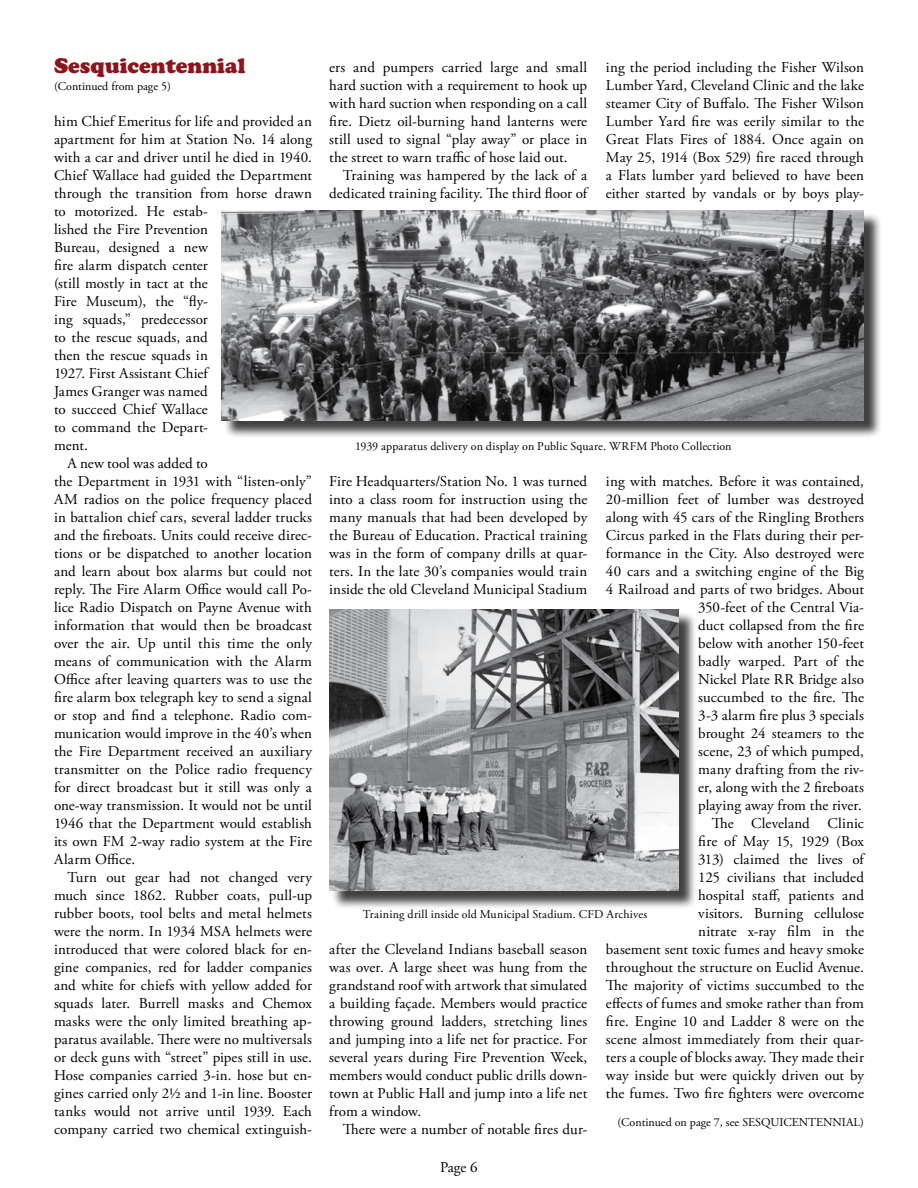
<style>
.page{position:relative;width:918px;height:1188px;background:#fff}
.page>*{position:absolute;margin:0;border:0;box-sizing:border-box;transform-origin:0 0}
.t1{font:21px "Cooper Black Std";color:#8c151d}
.t2{font:15px/18px "Adobe Garamond Pro";letter-spacing:.01em;color:#000;text-align:justify}
.t3{font:12px "Adobe Garamond Pro";letter-spacing:.005em;color:#000}
</style>
<div class="page">
<div style="left:331px;top:612px;width:365px;height:298px;background:#000;opacity:.75"></div>
<img style="left:329px;top:609px;width:349px;height:282px">
<div style="left:224px;top:212px;width:658px;height:227px;background:#000;opacity:.75"></div>
<img style="left:221px;top:210px;width:643px;height:210px">
<h1 class="t1" style="left:54px;top:53px;width:193px">Sesquicentennial</h1>
<p class="t3" style="left:54px;top:79px;width:118px">(Continued from page 5)</p>
<p class="t2" style="left:54px;top:113px;width:259px">him Chief Emeritus for life and provided an</p>
<p class="t2" style="left:54px;top:131px;width:260px">apartment for him at Station No. 14 along</p>
<p class="t2" style="left:54px;top:149px;width:260px">with a car and driver until he died in 1940.</p>
<p class="t2" style="left:54px;top:167px;width:259px">Chief Wallace had guided the Department</p>
<p class="t2" style="left:54px;top:185px;width:260px">through the transition from horse drawn</p>
<p class="t2" style="left:54px;top:203px;width:155px">to motorized. He estab-</p>
<p class="t2" style="left:54px;top:221px;width:155px">lished the Fire Prevention</p>
<p class="t2" style="left:54px;top:239px;width:155px">Bureau, designed a new</p>
<p class="t2" style="left:54px;top:257px;width:155px">fire alarm dispatch center</p>
<p class="t2" style="left:54px;top:275px;width:155px">(still mostly in tact at the</p>
<p class="t2" style="left:54px;top:293px;width:155px">Fire Museum), the “fly-</p>
<p class="t2" style="left:54px;top:311px;width:155px">ing squads,” predecessor</p>
<p class="t2" style="left:54px;top:329px;width:155px">to the rescue squads, and</p>
<p class="t2" style="left:54px;top:347px;width:155px">then the rescue squads in</p>
<p class="t2" style="left:54px;top:365px;width:155px">1927. First Assistant Chief</p>
<p class="t2" style="left:54px;top:383px;width:155px">James Granger was named</p>
<p class="t2" style="left:54px;top:401px;width:155px">to succeed Chief Wallace</p>
<p class="t2" style="left:54px;top:419px;width:155px">to command the Depart-</p>
<p class="t2" style="left:54px;top:437px;width:35px">ment.</p>
<p class="t2" style="left:68px;top:455px;width:142px">A new tool was added to</p>
<p class="t2" style="left:54px;top:473px;width:260px">the Department in 1931 with “listen-only”</p>
<p class="t2" style="left:54px;top:491px;width:260px">AM radios on the police frequency placed</p>
<p class="t2" style="left:54px;top:509px;width:260px">in battalion chief cars, several ladder trucks</p>
<p class="t2" style="left:54px;top:527px;width:259px">and the fireboats. Units could receive direc-</p>
<p class="t2" style="left:54px;top:545px;width:259px">tions or be dispatched to another location</p>
<p class="t2" style="left:54px;top:563px;width:260px">and learn about box alarms but could not</p>
<p class="t2" style="left:54px;top:581px;width:259px">reply. The Fire Alarm Office would call Po-</p>
<p class="t2" style="left:54px;top:599px;width:259px">lice Radio Dispatch on Payne Avenue with</p>
<p class="t2" style="left:54px;top:617px;width:260px">information that would then be broadcast</p>
<p class="t2" style="left:54px;top:635px;width:259px">over the air. Up until this time the only</p>
<p class="t2" style="left:54px;top:653px;width:260px">means of communication with the Alarm</p>
<p class="t2" style="left:54px;top:671px;width:259px">Office after leaving quarters was to use the</p>
<p class="t2" style="left:54px;top:689px;width:260px">fire alarm box telegraph key to send a signal</p>
<p class="t2" style="left:54px;top:707px;width:259px">or stop and find a telephone. Radio com-</p>
<p class="t2" style="left:54px;top:725px;width:260px">munication would improve in the 40’s when</p>
<p class="t2" style="left:54px;top:743px;width:259px">the Fire Department received an auxiliary</p>
<p class="t2" style="left:54px;top:761px;width:260px">transmitter on the Police radio frequency</p>
<p class="t2" style="left:54px;top:779px;width:260px">for direct broadcast but it still was only a</p>
<p class="t2" style="left:54px;top:797px;width:260px">one-way transmission. It would not be until</p>
<p class="t2" style="left:54px;top:815px;width:260px">1946 that the Department would establish</p>
<p class="t2" style="left:54px;top:833px;width:259px">its own FM 2-way radio system at the Fire</p>
<p class="t2" style="left:54px;top:851px;width:83px">Alarm Office.</p>
<p class="t2" style="left:68px;top:869px;width:246px">Turn out gear had not changed very</p>
<p class="t2" style="left:54px;top:887px;width:260px">much since 1862. Rubber coats, pull-up</p>
<p class="t2" style="left:54px;top:905px;width:260px">rubber boots, tool belts and metal helmets</p>
<p class="t2" style="left:54px;top:923px;width:259px">were the norm. In 1934 MSA helmets were</p>
<p class="t2" style="left:54px;top:941px;width:259px">introduced that were colored black for en-</p>
<p class="t2" style="left:54px;top:959px;width:259px">gine companies, red for ladder companies</p>
<p class="t2" style="left:54px;top:977px;width:259px">and white for chiefs with yellow added for</p>
<p class="t2" style="left:54px;top:995px;width:259px">squads later. Burrell masks and Chemox</p>
<p class="t2" style="left:54px;top:1013px;width:259px">masks were the only limited breathing ap-</p>
<p class="t2" style="left:54px;top:1031px;width:260px">paratus available. There were no multiversals</p>
<p class="t2" style="left:54px;top:1049px;width:260px">or deck guns with “street” pipes still in use.</p>
<p class="t2" style="left:54px;top:1067px;width:259px">Hose companies carried 3-in. hose but en-</p>
<p class="t2" style="left:54px;top:1085px;width:260px">gines carried only 2½ and 1-in line. Booster</p>
<p class="t2" style="left:54px;top:1103px;width:260px">tanks would not arrive until 1939. Each</p>
<p class="t2" style="left:54px;top:1121px;width:259px">company carried two chemical extinguish-</p>
<p class="t2" style="left:329px;top:59px;width:260px">ers and pumpers carried large and small hard suction with a requirement to hook up with hard suction when responding on a call fire. Dietz oil-burning hand lanterns were still used to signal “play away” or place in the street to warn traffic of hose laid out.</p>
<p class="t2" style="left:329px;top:167px;width:260px;text-align:right">Training was hampered by the lack of a dedicated training facility. The third floor of</p>
<p class="t2" style="left:606px;top:59px;width:260px">ing the period including the Fisher Wilson Lumber Yard, Cleveland Clinic and the lake steamer City of Buffalo. The Fisher Wilson Lumber Yard fire was eerily similar to the Great Flats Fires of 1884. Once again on May 25, 1914 (Box 529) fire raced through a Flats lumber yard believed to have been either started by vandals or by boys play-</p>
<p class="t3" style="left:355px;top:439px;width:378px">1939 apparatus delivery on display on Public Square. WRFM Photo Collection</p>
<p class="t2" style="left:329px;top:473px;width:260px">Fire Headquarters/Station No. 1 was turned into a class room for instruction using the many manuals that had been developed by the Bureau of Education. Practical training was in the form of company drills at quar&shy;ters. In the late 30’s companies would train inside the old Cleveland Municipal Stadium</p>
<p class="t2" style="left:606px;top:473px;width:260px;text-align:right">ing with matches. Before it was contained, 20-million feet of lumber was destroyed along with 45 cars of the Ringling Brothers Circus parked in the Flats during their per&shy;formance in the City. Also destroyed were 40 cars and a switching engine of the Big 4 Railroad and parts of two bridges. About 350-feet of the Central Via-<br>duct collapsed from the fire<br>below with another 150-feet<br>badly warped. Part of the<br>Nickel Plate RR Bridge also<br>succumbed to the fire. The<br>3-3 alarm fire plus 3 specials<br>brought 24 steamers to the<br>scene, 23 of which pumped,<br>many drafting from the riv-<br>er, along with the 2 fireboats<br>playing away from the river.<br>The Cleveland Clinic<br>fire of May 15, 1929 (Box<br>313) claimed the lives of<br>125 civilians that included<br>hospital staff, patients and<br>visitors. Burning cellulose<br>nitrate x-ray film in the<br>basement sent toxic fumes and heavy smoke throughout the structure on Euclid Avenue.<br>The majority of victims succumbed to the effects of fumes and smoke rather than from fire. Engine 10 and Ladder 8 were on the scene almost immediately from their quar&shy;ters a couple of blocks away. They made their way inside but were quickly driven out by the fumes. Two fire fighters were overcome</p>
<p class="t3" style="left:363px;top:907px;width:286px">Training drill inside old Municipal Stadium. CFD Archives</p>
<p class="t2" style="left:329px;top:941px;width:260px">after the Cleveland Indians baseball season was over. A large sheet was hung from the grandstand roof with artwork that simulated a building façade. Members would practice throwing ground ladders, stretching lines and jumping into a life net for practice. For several years during Fire Prevention Week, members would conduct public drills down&shy;town at Public Hall and jump into a life net from a window.</p>
<p class="t2" style="left:343px;top:1121px;width:246px">There were a number of notable fires dur-</p>
<p class="t3" style="left:617px;top:1115px;width:248px">(Continued on page 7, see SESQUICENTENNIAL)</p>
<p class="t2" style="left:440px;top:1158px;width:39px">Page 6</p>
</div>
